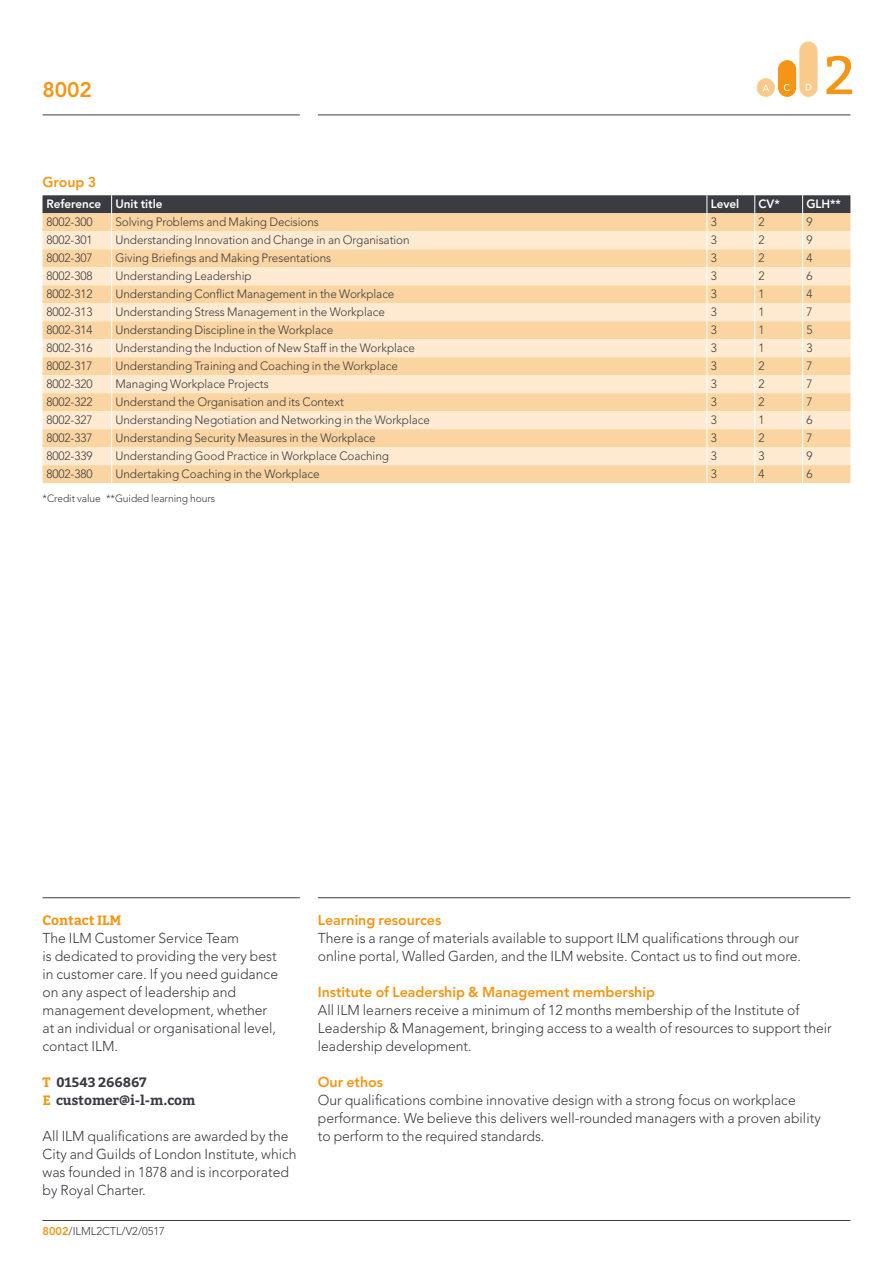
<style>
.page{position:relative;width:893px;height:1263px;background:#fff}
.page>*{position:absolute;margin:0;border:0;box-sizing:border-box;transform-origin:0 0}
.t1{font:54px "Bitter";color:#f49515}
.t2{font:800 21px "Avenir";color:#f49515}
.t3{font:300 14.25px/18px "Avenir";color:#3b3c42}
.t4{font:800 14.25px "Avenir";letter-spacing:-.005em;color:#f49515}
.t5{font:700 13.5px/18px "Bitter";letter-spacing:-.005em;color:#3b3c42}
.t6{font:700 13.5px "Bitter";letter-spacing:-.005em;color:#f49515}
.t7{font:300 12px "Avenir";letter-spacing:-.005em;color:#3b3c42}
.t8{font:800 12px "Avenir";letter-spacing:-.005em;color:#fff}
.t9{font:300 11.25px "Avenir";color:#3b3c42}
.t10{font:300 10.5px "Avenir";letter-spacing:-.005em;color:#3b3c42}
.s1{color:#f49515}
.s2{font-weight:800;color:#f49515}
</style>
<div class="page">
<svg style="left:43px;top:195px;width:807px;height:288px;background:#f0d5b0"></svg>
<div style="left:757px;top:78px;width:18px;height:19px;background:#f9ca8a;border-radius:50%"></div>
<div style="left:778px;top:60px;width:18px;height:37px;background:#f49515;border-radius:9px"></div>
<div style="left:799px;top:41px;width:18px;height:56px;background:#f9ca8a;border-radius:9px"></div>
<svg style="left:762px;top:85px;width:7px;height:6px"></svg>
<svg style="left:784px;top:84px;width:6px;height:7px"></svg>
<svg style="left:806px;top:84px;width:5px;height:6px"></svg>
<hr style="left:43px;top:1220px;width:807px;height:1px;background:#3b3c42">
<hr style="left:318px;top:115px;width:532px;height:1px;background:#3b3c42">
<hr style="left:43px;top:115px;width:257px;height:1px;background:#3b3c42">
<hr style="left:318px;top:897px;width:532px;height:1px;background:#3b3c42">
<hr style="left:43px;top:897px;width:257px;height:1px;background:#3b3c42">
<h2 class="t2" style="left:43px;top:77px;width:51px">8002</h2>
<p class="t4" style="left:43px;top:173px;width:55px">Group 3</p>
<h1 class="t1" style="left:824px;top:44px;width:32px">2</h1>
<p class="t8" style="left:46px;top:197px;width:118px">Reference Unit title</p>
<p class="t8" style="left:711px;top:197px;width:30px">Level</p>
<p class="t8" style="left:759px;top:197px;width:23px">CV*</p>
<p class="t8" style="left:806px;top:197px;width:36px">GLH**</p>
<p class="t7" style="left:46px;top:215px;width:48px">8002-300</p>
<p class="t7" style="left:115px;top:215px;width:205px">Solving Problems and Making Decisions</p>
<p class="t7" style="left:711px;top:215px;width:8px">3</p>
<p class="t7" style="left:759px;top:215px;width:8px">2</p>
<p class="t7" style="left:806px;top:215px;width:8px">9</p>
<p class="t7" style="left:46px;top:233px;width:48px">8002-301</p>
<p class="t7" style="left:115px;top:233px;width:296px">Understanding Innovation and Change in an Organisation</p>
<p class="t7" style="left:711px;top:233px;width:8px">3</p>
<p class="t7" style="left:759px;top:233px;width:8px">2</p>
<p class="t7" style="left:806px;top:233px;width:8px">9</p>
<p class="t7" style="left:46px;top:251px;width:48px">8002-307</p>
<p class="t7" style="left:115px;top:251px;width:217px">Giving Briefings and Making Presentations</p>
<p class="t7" style="left:711px;top:251px;width:8px">3</p>
<p class="t7" style="left:759px;top:251px;width:8px">2</p>
<p class="t7" style="left:806px;top:251px;width:8px">4</p>
<p class="t7" style="left:46px;top:269px;width:48px">8002-308</p>
<p class="t7" style="left:115px;top:269px;width:138px">Understanding Leadership</p>
<p class="t7" style="left:711px;top:269px;width:8px">3</p>
<p class="t7" style="left:759px;top:269px;width:8px">2</p>
<p class="t7" style="left:806px;top:269px;width:8px">6</p>
<p class="t7" style="left:46px;top:287px;width:48px">8002-312</p>
<p class="t7" style="left:115px;top:287px;width:280px">Understanding Conflict Management in the Workplace</p>
<p class="t7" style="left:711px;top:287px;width:8px">3</p>
<p class="t7" style="left:759px;top:287px;width:8px">1</p>
<p class="t7" style="left:806px;top:287px;width:8px">4</p>
<p class="t7" style="left:46px;top:305px;width:48px">8002-313</p>
<p class="t7" style="left:115px;top:305px;width:271px">Understanding Stress Management in the Workplace</p>
<p class="t7" style="left:711px;top:305px;width:8px">3</p>
<p class="t7" style="left:759px;top:305px;width:8px">1</p>
<p class="t7" style="left:806px;top:305px;width:8px">7</p>
<p class="t7" style="left:46px;top:323px;width:48px">8002-314</p>
<p class="t7" style="left:115px;top:323px;width:219px">Understanding Discipline in the Workplace</p>
<p class="t7" style="left:711px;top:323px;width:8px">3</p>
<p class="t7" style="left:759px;top:323px;width:8px">1</p>
<p class="t7" style="left:806px;top:323px;width:8px">5</p>
<p class="t7" style="left:46px;top:341px;width:48px">8002-316</p>
<p class="t7" style="left:115px;top:341px;width:301px">Understanding the Induction of New Staff in the Workplace</p>
<p class="t7" style="left:711px;top:341px;width:8px">3</p>
<p class="t7" style="left:759px;top:341px;width:8px">1</p>
<p class="t7" style="left:806px;top:341px;width:8px">3</p>
<p class="t7" style="left:46px;top:359px;width:48px">8002-317</p>
<p class="t7" style="left:115px;top:359px;width:284px">Understanding Training and Coaching in the Workplace</p>
<p class="t7" style="left:711px;top:359px;width:8px">3</p>
<p class="t7" style="left:759px;top:359px;width:8px">2</p>
<p class="t7" style="left:806px;top:359px;width:8px">7</p>
<p class="t7" style="left:46px;top:377px;width:48px">8002-320</p>
<p class="t7" style="left:115px;top:377px;width:155px">Managing Workplace Projects</p>
<p class="t7" style="left:711px;top:377px;width:8px">3</p>
<p class="t7" style="left:759px;top:377px;width:8px">2</p>
<p class="t7" style="left:806px;top:377px;width:8px">7</p>
<p class="t7" style="left:46px;top:395px;width:48px">8002-322</p>
<p class="t7" style="left:115px;top:395px;width:230px">Understand the Organisation and its Context</p>
<p class="t7" style="left:711px;top:395px;width:8px">3</p>
<p class="t7" style="left:759px;top:395px;width:8px">2</p>
<p class="t7" style="left:806px;top:395px;width:8px">7</p>
<p class="t7" style="left:46px;top:413px;width:48px">8002-327</p>
<p class="t7" style="left:115px;top:413px;width:316px">Understanding Negotiation and Networking in the Workplace</p>
<p class="t7" style="left:711px;top:413px;width:8px">3</p>
<p class="t7" style="left:759px;top:413px;width:8px">1</p>
<p class="t7" style="left:806px;top:413px;width:8px">6</p>
<p class="t7" style="left:46px;top:431px;width:48px">8002-337</p>
<p class="t7" style="left:115px;top:431px;width:262px">Understanding Security Measures in the Workplace</p>
<p class="t7" style="left:711px;top:431px;width:8px">3</p>
<p class="t7" style="left:759px;top:431px;width:8px">2</p>
<p class="t7" style="left:806px;top:431px;width:8px">7</p>
<p class="t7" style="left:46px;top:449px;width:48px">8002-339</p>
<p class="t7" style="left:115px;top:449px;width:275px">Understanding Good Practice in Workplace Coaching</p>
<p class="t7" style="left:711px;top:449px;width:8px">3</p>
<p class="t7" style="left:759px;top:449px;width:8px">3</p>
<p class="t7" style="left:806px;top:449px;width:8px">9</p>
<p class="t7" style="left:46px;top:467px;width:48px">8002-380</p>
<p class="t7" style="left:115px;top:467px;width:206px">Undertaking Coaching in the Workplace</p>
<p class="t7" style="left:711px;top:467px;width:8px">3</p>
<p class="t7" style="left:759px;top:467px;width:8px">4</p>
<p class="t7" style="left:806px;top:467px;width:8px">6</p>
<p class="t10" style="left:43px;top:492px;width:174px">*Credit value **Guided learning hours</p>
<p class="t6" style="left:43px;top:912px;width:80px">Contact ILM</p>
<p class="t3" style="left:43px;top:929px;width:237px">The ILM Customer Service Team<br>is dedicated to providing the very best in customer care. If you need guidance on any aspect of leadership and management development, whether at an individual or organisational level, contact ILM.</p>
<p class="t5" style="left:43px;top:1073px;width:154px"><span class="s1">T</span> 01543 266867<br><span class="s1">E</span> customer@i-l-m.com</p>
<p class="t3" style="left:43px;top:1127px;width:256px">All ILM qualifications are awarded by the City and Guilds of London Institute, which was founded in 1878 and is incorporated by Royal Charter.</p>
<p class="t9" style="left:43px;top:1225px;width:124px"><span class="s2">8002</span>/ILML2CTL/V2/0517</p>
<p class="t4" style="left:318px;top:911px;width:125px">Learning resources</p>
<p class="t3" style="left:318px;top:929px;width:485px">There is a range of materials available to support ILM qualifications through our online portal, Walled Garden, and the ILM website. Contact us to find out more.</p>
<p class="t4" style="left:318px;top:983px;width:339px">Institute of Leadership &amp; Management membership</p>
<p class="t3" style="left:318px;top:1001px;width:515px">All ILM learners receive a minimum of 12 months membership of the Institute of<br>Leadership &amp; Management, bringing access to a wealth of resources to support their leadership development.</p>
<p class="t4" style="left:318px;top:1073px;width:67px">Our ethos</p>
<p class="t3" style="left:318px;top:1091px;width:504px">Our qualifications combine innovative design with a strong focus on workplace performance. We believe this delivers well-rounded managers with a proven ability to perform to the required standards.</p>
</div>
